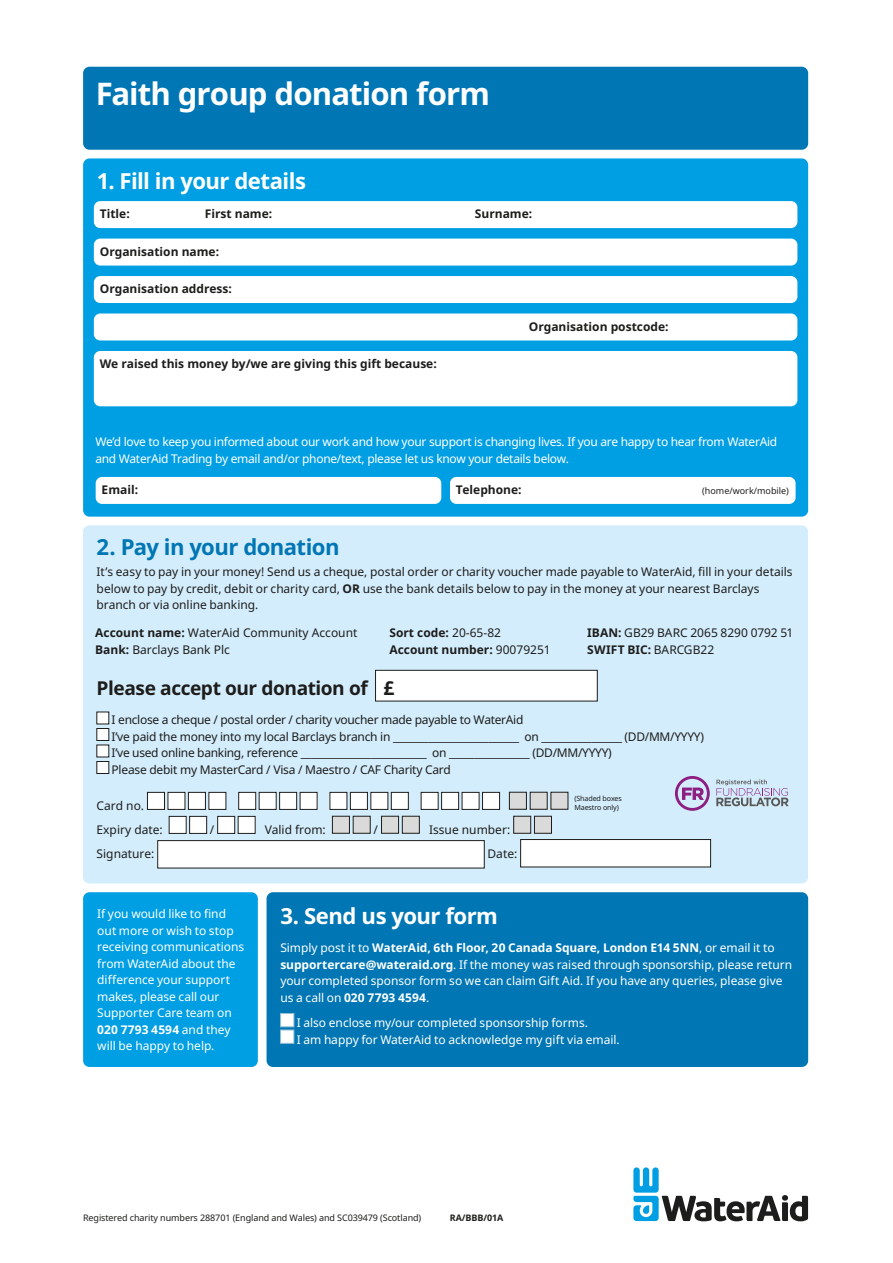
<style>
.page{position:relative;width:893px;height:1263px;background:#fff}
.page>*{position:absolute;margin:0;border:0;box-sizing:border-box;transform-origin:0 0}
.t1{font:700 31.2px "Noto Sans";letter-spacing:-.03em;color:#fff}
.t2{font:700 22.2px "Noto Sans";letter-spacing:-.025em;color:#fff}
.t3{font:700 22.2px "Noto Sans";letter-spacing:-.025em;color:#0077b4}
.t4{font:700 19.2px "Noto Sans";letter-spacing:-.025em;color:#1d1d1b}
.t5{font:12px/16.5px "Noto Sans";letter-spacing:-.005em;color:#fff}
.t6{font:12px/16.5px "Noto Sans";letter-spacing:-.005em;color:#1d1d1b}
.t7{font:12px/16.5px "Noto Sans";letter-spacing:-.025em;color:#1d1d1b}
.t8{font:700 12px/16.5px "Noto Sans";color:#1d1d1b}
.t9{font:12px/16.5px "Noto Sans";letter-spacing:-.025em;color:#fff}
.t10{font:9px "Noto Sans";letter-spacing:-.01em;color:#1d1d1b}
.t11{font:700 9px "Noto Sans";letter-spacing:-.01em;color:#1d1d1b}
.t12{font:7.2px/8.6px "Noto Sans";letter-spacing:-.02em;color:#1d1d1b}
.s1{font-weight:700}
.s2{font-weight:400}
</style>
<div class="page">
<div style="left:83px;top:525px;width:725px;height:358px;background:#d4edfc;border-radius:6px"></div>
<div style="left:83px;top:892px;width:175px;height:175px;background:#009fe3;border-radius:6px"></div>
<div style="left:83px;top:67px;width:725px;height:83px;background:#0077b4;border-radius:6px"></div>
<div style="left:97px;top:712px;width:12px;height:12px;background:#fff"></div>
<div style="left:97px;top:728px;width:12px;height:12px;background:#fff"></div>
<div style="left:97px;top:728px;width:12px;height:13px;border:1px solid #1d1d1b"></div>
<div style="left:97px;top:745px;width:12px;height:12px;background:#fff"></div>
<div style="left:97px;top:761px;width:12px;height:12px;background:#fff"></div>
<div style="left:97px;top:761px;width:12px;height:13px;border:1px solid #1d1d1b"></div>
<div style="left:147px;top:792px;width:17px;height:17px;background:#fff"></div>
<div style="left:147px;top:792px;width:18px;height:17px;border:1px solid #1d1d1b"></div>
<div style="left:168px;top:792px;width:17px;height:17px;background:#fff"></div>
<div style="left:188px;top:792px;width:17px;height:17px;background:#fff"></div>
<div style="left:188px;top:792px;width:18px;height:17px;border:1px solid #1d1d1b"></div>
<div style="left:209px;top:792px;width:17px;height:17px;background:#fff"></div>
<div style="left:239px;top:792px;width:17px;height:17px;background:#fff"></div>
<div style="left:239px;top:792px;width:17px;height:17px;border:1px solid #1d1d1b"></div>
<div style="left:259px;top:792px;width:17px;height:17px;background:#fff"></div>
<div style="left:280px;top:792px;width:17px;height:17px;background:#fff"></div>
<div style="left:279px;top:792px;width:18px;height:17px;border:1px solid #1d1d1b"></div>
<div style="left:300px;top:792px;width:17px;height:17px;background:#fff"></div>
<div style="left:330px;top:792px;width:17px;height:17px;background:#fff"></div>
<div style="left:350px;top:792px;width:17px;height:17px;background:#fff"></div>
<div style="left:350px;top:792px;width:18px;height:17px;border:1px solid #1d1d1b"></div>
<div style="left:371px;top:792px;width:17px;height:17px;background:#fff"></div>
<div style="left:391px;top:792px;width:17px;height:17px;background:#fff"></div>
<div style="left:391px;top:792px;width:17px;height:17px;border:1px solid #1d1d1b"></div>
<div style="left:421px;top:792px;width:17px;height:17px;background:#fff"></div>
<div style="left:442px;top:792px;width:17px;height:17px;background:#fff"></div>
<div style="left:441px;top:792px;width:18px;height:17px;border:1px solid #1d1d1b"></div>
<div style="left:462px;top:792px;width:17px;height:17px;background:#fff"></div>
<div style="left:482px;top:792px;width:18px;height:17px;background:#fff"></div>
<div style="left:482px;top:792px;width:18px;height:17px;border:1px solid #1d1d1b"></div>
<div style="left:509px;top:792px;width:17px;height:17px;background:#dadada"></div>
<div style="left:509px;top:792px;width:18px;height:17px;border:1px solid #1d1d1b"></div>
<div style="left:530px;top:792px;width:17px;height:17px;background:#dadada"></div>
<div style="left:551px;top:792px;width:17px;height:17px;background:#dadada"></div>
<div style="left:169px;top:816px;width:17px;height:17px;background:#fff"></div>
<div style="left:190px;top:816px;width:17px;height:17px;background:#fff"></div>
<div style="left:189px;top:816px;width:18px;height:17px;border:1px solid #1d1d1b"></div>
<div style="left:218px;top:816px;width:17px;height:17px;background:#fff"></div>
<div style="left:217px;top:816px;width:18px;height:17px;border:1px solid #1d1d1b"></div>
<div style="left:238px;top:816px;width:17px;height:17px;background:#fff"></div>
<div style="left:332px;top:816px;width:17px;height:17px;background:#dadada"></div>
<div style="left:332px;top:816px;width:18px;height:17px;border:1px solid #1d1d1b"></div>
<div style="left:353px;top:816px;width:17px;height:17px;background:#dadada"></div>
<div style="left:382px;top:816px;width:17px;height:17px;background:#dadada"></div>
<div style="left:381px;top:816px;width:18px;height:17px;border:1px solid #1d1d1b"></div>
<div style="left:402px;top:816px;width:17px;height:17px;background:#dadada"></div>
<div style="left:402px;top:816px;width:18px;height:17px;border:1px solid #1d1d1b"></div>
<div style="left:514px;top:816px;width:17px;height:17px;background:#dadada"></div>
<div style="left:513px;top:816px;width:18px;height:17px;border:1px solid #1d1d1b"></div>
<div style="left:534px;top:816px;width:17px;height:17px;background:#dadada"></div>
<div style="left:534px;top:816px;width:18px;height:17px;border:1px solid #1d1d1b"></div>
<div style="left:158px;top:840px;width:326px;height:28px;background:#fff"></div>
<div style="left:158px;top:840px;width:326px;height:28px;border:1px solid #1d1d1b"></div>
<div style="left:521px;top:839px;width:190px;height:28px;background:#fff"></div>
<div style="left:520px;top:839px;width:191px;height:28px;border:1px solid #1d1d1b"></div>
<svg style="left:675px;top:776px;width:35px;height:35px"></svg>
<svg style="left:716px;top:779px;width:73px;height:27px"></svg>
<div style="left:376px;top:670px;width:221px;height:31px;background:#fff"></div>
<div style="left:375px;top:670px;width:222px;height:31px;border:1px solid #1d1d1b"></div>
<div style="left:267px;top:892px;width:541px;height:175px;background:#0077b4;border-radius:6px"></div>
<div style="left:280px;top:1013px;width:14px;height:14px;background:#fff;border:1px solid #94bfd6"></div>
<div style="left:280px;top:1030px;width:14px;height:13px;background:#fff;border:1px solid #94bfd6"></div>
<div style="left:83px;top:158px;width:725px;height:359px;background:#009fe3;border-radius:6px"></div>
<div style="left:94px;top:201px;width:703px;height:27px;background:#fff;border-radius:6px"></div>
<div style="left:96px;top:477px;width:345px;height:27px;background:#fff;border-radius:6px"></div>
<div style="left:450px;top:477px;width:346px;height:27px;background:#fff;border-radius:6px"></div>
<div style="left:94px;top:239px;width:703px;height:27px;background:#fff;border-radius:6px"></div>
<div style="left:94px;top:276px;width:703px;height:27px;background:#fff;border-radius:6px"></div>
<div style="left:94px;top:313px;width:703px;height:27px;background:#fff;border-radius:6px"></div>
<div style="left:94px;top:351px;width:703px;height:55px;background:#fff;border-radius:6px"></div>
<svg style="left:633px;top:1167px;width:175px;height:54px"></svg>
<h1 class="t1" style="left:96px;top:72px;width:396px">Faith group donation form</h1>
<h2 class="t2" style="left:97px;top:165px;width:211px">1. Fill in your details</h2>
<p class="t8" style="left:100px;top:205px;width:31px">Title:</p>
<p class="t8" style="left:205px;top:205px;width:69px">First name:</p>
<p class="t8" style="left:475px;top:205px;width:59px">Surname:</p>
<p class="t8" style="left:100px;top:243px;width:121px">Organisation name:</p>
<p class="t8" style="left:100px;top:280px;width:134px">Organisation address:</p>
<p class="t8" style="left:100px;top:355px;width:338px">We raised this money by/we are giving this gift because:</p>
<p class="t8" style="left:529px;top:318px;width:141px">Organisation postcode:</p>
<p class="t9" style="left:95px;top:433px;width:683px">We’d love to keep you informed about our work and how your support is changing lives. If you are happy to hear from WaterAid and WaterAid Trading by email and/or phone/text, please let us know your details below.</p>
<p class="t8" style="left:102px;top:481px;width:38px">Email:</p>
<p class="t8" style="left:456px;top:481px;width:67px">Telephone:</p>
<p class="t10" style="left:702px;top:485px;width:88px">(home/work/mobile)</p>
<h2 class="t3" style="left:97px;top:531px;width:244px">2. Pay in your donation</h2>
<p class="t6" style="left:97px;top:563px;width:697px">It’s easy to pay in your money! Send us a cheque, postal order or charity voucher made payable to WaterAid, fill in your details below to pay by credit, debit or charity card, <span class="s1">OR</span> use the bank details below to pay in the money at your nearest Barclays branch or via online banking.</p>
<p class="t6" style="left:95px;top:624px;width:264px"><span class="s1">Account name:</span> WaterAid Community Account<br><span class="s1">Bank:</span> Barclays Bank Plc</p>
<p class="t8" style="left:389px;top:624px;width:163px">Sort code: <span class="s2">20-65-82<br></span>Account number: <span class="s2">90079251</span></p>
<p class="t6" style="left:587px;top:624px;width:208px"><span class="s1">IBAN:</span> GB29 BARC 2065 8290 0792 51<br><span class="s1">SWIFT BIC:</span> BARCGB22</p>
<h3 class="t4" style="left:97px;top:674px;width:299px">Please accept our donation of £</h3>
<p class="t7" style="left:112px;top:711px;width:594px">I enclose a cheque / postal order / charity voucher made payable to WaterAid<br>I’ve paid the money into my local Barclays branch in _________________________ on ________________ (DD/MM/YYYY)<br>I’ve used online banking, reference _________________________ on ________________ (DD/MM/YYYY)<br>Please debit my MasterCard / Visa / Maestro / CAF Charity Card</p>
<p class="t6" style="left:97px;top:797px;width:49px">Card no.</p>
<p class="t12" style="left:574px;top:794px;width:49px">(Shaded boxes<br>Maestro only)</p>
<p class="t6" style="left:97px;top:821px;width:68px">Expiry date:</p>
<p class="t6" style="left:210px;top:821px;width:6px">/</p>
<p class="t6" style="left:265px;top:821px;width:63px">Valid from:</p>
<p class="t6" style="left:374px;top:821px;width:6px">/</p>
<p class="t6" style="left:429px;top:821px;width:83px">Issue number:</p>
<p class="t6" style="left:97px;top:845px;width:59px">Signature:</p>
<p class="t6" style="left:488px;top:845px;width:31px">Date:</p>
<p class="t5" style="left:97px;top:905px;width:148px">If you would like to find out more or wish to stop receiving communications from WaterAid about the difference your support makes, please call our<br>Supporter Care team on<br><span class="s1">020 7793 4594</span> and they will be happy to help.</p>
<h2 class="t2" style="left:280px;top:900px;width:219px">3. Send us your form</h2>
<p class="t5" style="left:280px;top:939px;width:513px">Simply post it to <span class="s1">WaterAid, 6th Floor, 20 Canada Square, London E14 5NN</span>, or email it to <span class="s1">supportercare@wateraid.org</span>. If the money was raised through sponsorship, please return your completed sponsor form so we can claim Gift Aid. If you have any queries, please give us a call on <span class="s1">020 7793 4594</span>.</p>
<p class="t5" style="left:297px;top:1014px;width:324px">I also enclose my/our completed sponsorship forms.<br>I am happy for WaterAid to acknowledge my gift via email.</p>
<p class="t10" style="left:83px;top:1212px;width:340px">Registered charity numbers 288701 (England and Wales) and SC039479 (Scotland)</p>
<p class="t11" style="left:450px;top:1212px;width:55px">RA/BBB/01A</p>
</div>
